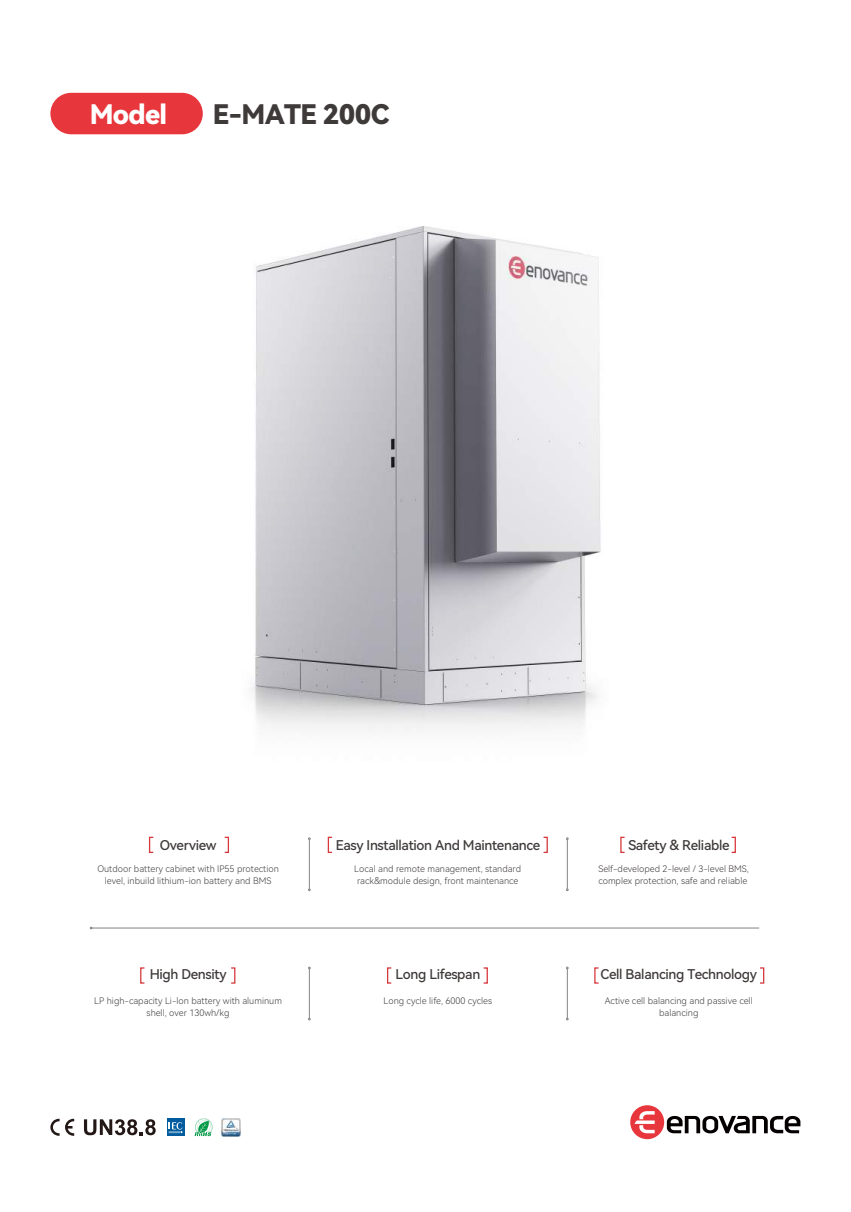
<style>
.page{position:relative;width:851px;height:1212px;background:#fff}
.page>*{position:absolute;margin:0;border:0;box-sizing:border-box;transform-origin:0 0}
.t1{font:27px "Harmony OS Sans SC Black";letter-spacing:-.025em;color:#3e3a39}
.t2{font:27px "Harmony OS Sans SC Black";letter-spacing:-.025em;color:#fff}
.t3{font:13.5px "Harmony OS Sans SC Medium";letter-spacing:-.025em;color:#3e3a39}
.t4{font:9px/12px "Harmony OS Sans SC Light";color:#3e3a39;text-align:center}
</style>
<div class="page">
<div style="left:50px;top:93px;width:153px;height:41px;background:#e7373c;border-radius:21px"></div>
<svg style="left:630px;top:1105px;width:170px;height:34px"></svg>
<svg style="left:50px;top:1119px;width:24px;height:17px"></svg>
<svg style="left:84px;top:1119px;width:72px;height:16px"></svg>
<img style="left:221px;top:1118px;width:19px;height:18px">
<svg style="left:194px;top:1118px;width:18px;height:18px"></svg>
<svg style="left:167px;top:1119px;width:17px;height:17px"></svg>
<svg style="left:169px;top:1122px;width:13px;height:12px"></svg>
<hr style="left:309px;top:839px;width:1px;height:50px;background:#848582">
<hr style="left:567px;top:839px;width:1px;height:50px;background:#848582">
<hr style="left:309px;top:969px;width:1px;height:49px;background:#848582">
<hr style="left:567px;top:969px;width:1px;height:49px;background:#848582">
<hr style="left:92px;top:928px;width:667px;height:1px;background:#848582">
<div style="left:149px;top:837px;width:5px;height:16px;border:1px solid #d7383c"></div>
<div style="left:224px;top:837px;width:5px;height:16px;border:1px solid #d7383c"></div>
<div style="left:328px;top:837px;width:4px;height:16px;border:1px solid #d7383c"></div>
<div style="left:620px;top:837px;width:5px;height:16px;border:1px solid #d7383c"></div>
<div style="left:387px;top:967px;width:5px;height:17px;border:1px solid #d7383c"></div>
<div style="left:483px;top:967px;width:5px;height:17px;border:1px solid #d7383c"></div>
<div style="left:594px;top:967px;width:5px;height:17px;border:1px solid #d7383c"></div>
<div style="left:759px;top:967px;width:5px;height:17px;border:1px solid #d7383c"></div>
<div style="left:140px;top:967px;width:5px;height:17px;border:1px solid #d7383c"></div>
<div style="left:230px;top:967px;width:5px;height:17px;border:1px solid #d7383c"></div>
<img style="left:251px;top:226px;width:350px;height:504px">
<h1 class="t2" style="left:90px;top:99px;width:79px">Model</h1>
<h1 class="t1" style="left:213px;top:99px;width:178px">E-MATE 200C</h1>
<h2 class="t3" style="left:160px;top:837px;width:58px">Overview</h2>
<p class="t4" style="left:97px;top:863px;width:183px">Outdoor battery cabinet with IP55 protection level, inbuild lithium-ion battery and BMS</p>
<h2 class="t3" style="left:150px;top:967px;width:78px">High Density</h2>
<p class="t4" style="left:94px;top:994px;width:189px">LP high-capacity Li-lon battery with aluminum shell, over 130wh/kg</p>
<h2 class="t3" style="left:335px;top:837px;width:206px">Easy Installation And Maintenance</h2>
<p class="t4" style="left:354px;top:863px;width:168px">Local and remote management, standard rack&amp;module design, front maintenance</p>
<h2 class="t3" style="left:395px;top:967px;width:86px">Long Lifespan</h2>
<p class="t4" style="left:383px;top:994px;width:110px">Long cycle life, 6000 cycles</p>
<h2 class="t3" style="left:628px;top:837px;width:103px">Safety &amp; Reliable</h2>
<p class="t4" style="left:598px;top:863px;width:152px;text-align:left">Self-developed 2-level / 3-level BMS, complex protection, safe and reliable</p>
<h2 class="t3" style="left:600px;top:967px;width:158px">Cell Balancing Technology</h2>
<p class="t4" style="left:604px;top:994px;width:149px">Active cell balancing and passive cell balancing</p>
</div>
